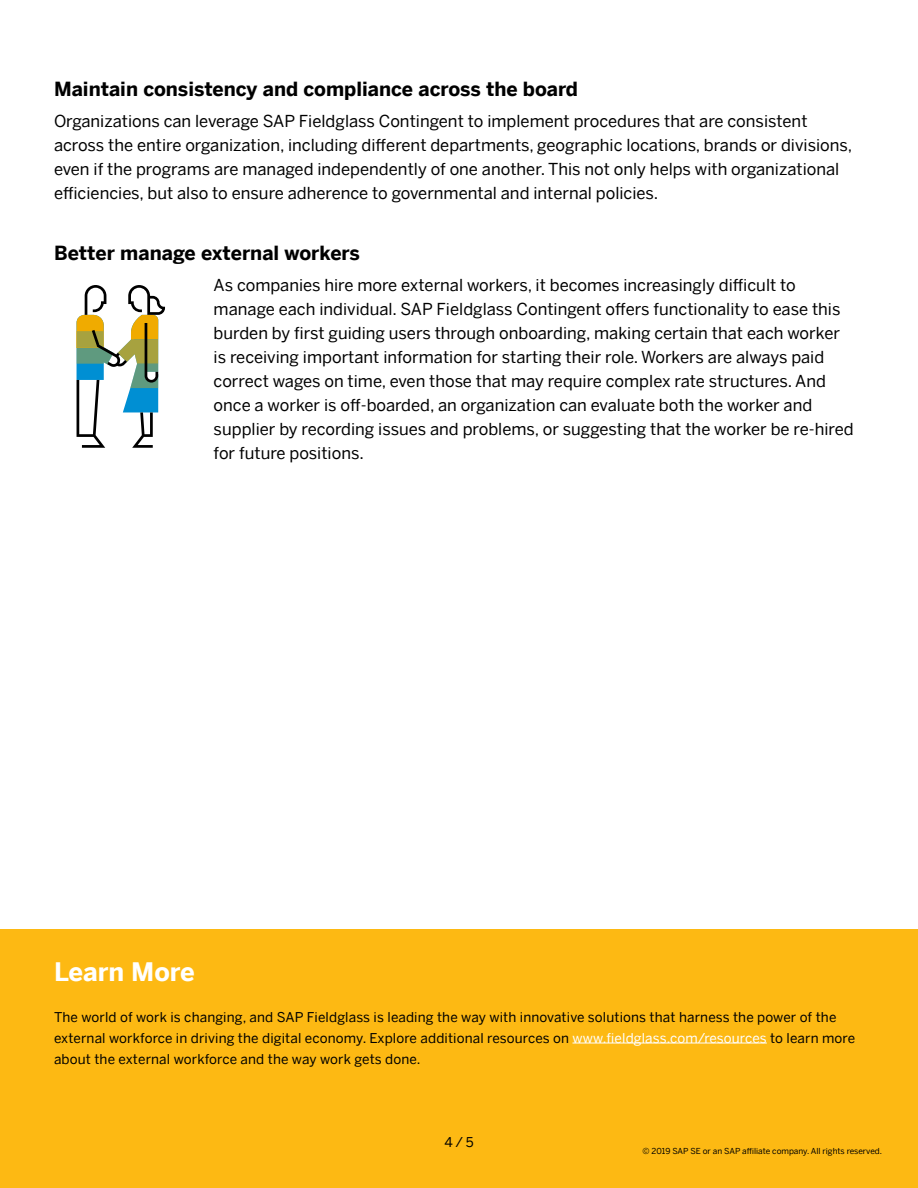
<style>
.page{position:relative;width:918px;height:1188px;background:#fff}
.page>*{position:absolute;margin:0;border:0;box-sizing:border-box;transform-origin:0 0}
.t1{font:700 25.5px "Benton Sans";color:#fff}
.t2{font:700 19.5px "Benton Sans";color:#000}
.t3{font:16.5px/24px "Benton Sans";color:#000}
.t4{font:13.5px/21px "Benton Sans";letter-spacing:.01em;color:#000}
.t5{font:8.25px "Benton Sans";color:#000}
.s1{color:#fff}
</style>
<div class="page">
<div style="left:0;top:929px;width:918px;height:259px;background:#fdb913"></div>
<svg style="left:77px;top:285px;width:88px;height:163px"></svg>
<hr style="left:572px;top:1043px;width:195px;height:1px;background:#fff">
<p class="t2" style="left:54px;top:72px;width:526px">Maintain consistency and compliance across the board</p>
<p class="t3" style="left:54px;top:107px;width:800px">Organizations can leverage SAP Fieldglass Contingent to implement procedures that are consistent across the entire organization, including different departments, geographic locations, brands or divisions, even if the programs are managed independently of one another. This not only helps with organizational efficiencies, but also to ensure adherence to governmental and internal policies.</p>
<p class="t2" style="left:54px;top:236px;width:308px">Better manage external workers</p>
<p class="t3" style="left:214px;top:271px;width:642px">As companies hire more external workers, it becomes increasingly difficult to manage each individual. SAP Fieldglass Contingent offers functionality to ease this burden by first guiding users through onboarding, making certain that each worker is receiving important information for starting their role. Workers are always paid correct wages on time, even those that may require complex rate structures. And once a worker is off-boarded, an organization can evaluate both the worker and supplier by recording issues and problems, or suggesting that the worker be re-hired for future positions.</p>
<h1 class="t1" style="left:54px;top:950px;width:142px">Learn More</h1>
<p class="t4" style="left:54px;top:1004px;width:803px">The world of work is changing, and SAP Fieldglass is leading the way with innovative solutions that harness the power of the external workforce in driving the digital economy. Explore additional resources on <span class="s1">www.fieldglass.com/resources</span> to learn more about the external workforce and the way work gets done.</p>
<p class="t4" style="left:444px;top:1130px;width:31px">4 / 5</p>
<p class="t5" style="left:642px;top:1143px;width:241px">© 2019 SAP SE or an SAP affiliate company. All rights reserved.</p>
</div>
